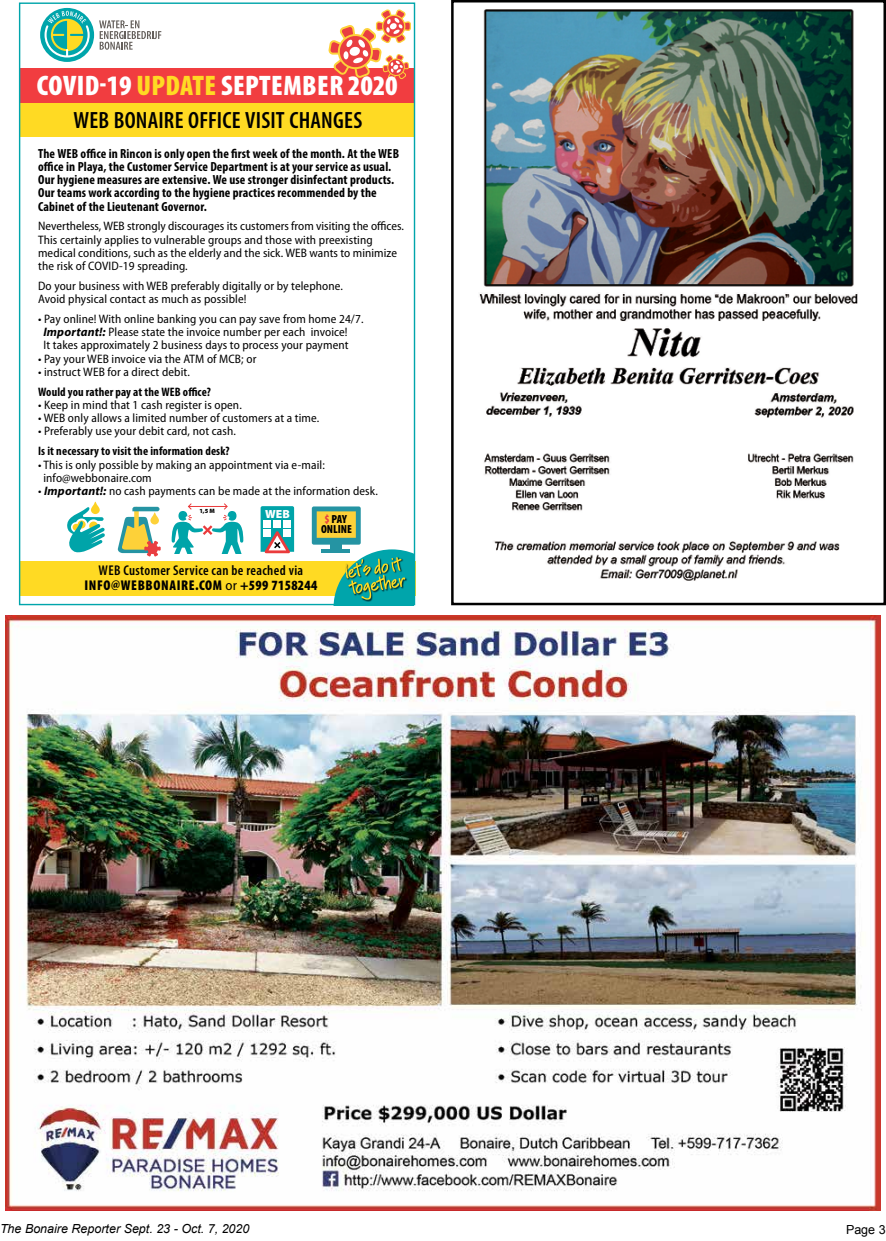
<style>
.page{position:relative;width:886px;height:1241px;background:#fff}
.page>*{position:absolute;margin:0;border:0;box-sizing:border-box;transform-origin:0 0}
.t1{font:900 condensed 28.38px "Myriad Pro";letter-spacing:.015em;color:#fff}
.t2{font:600 condensed 23.62px "Myriad Pro";letter-spacing:.01em;color:#000}
.t3{font:600 condensed 14.12px/15.1px "Myriad Pro";letter-spacing:.025em;color:#000;text-align:center}
.t4{font:700 condensed 13.25px/13.2px "Myriad Pro";letter-spacing:.01em;color:#000}
.t5{font:italic 12.5px "Arial";color:#000}
.t6{font:12.5px "Arial";color:#000}
.t7{font:semi-condensed 12.25px/13.2px "Myriad Pro";letter-spacing:.01em;color:#000}
.t8{font:700 condensed 12.25px "Myriad Pro";letter-spacing:.01em;color:#000}
.t9{font:900 11.88px "Myriad Pro";color:#fff}
.t10{font:900 condensed 11.75px/9.8px "Myriad Pro";color:#000}
.t11{font:900 6.25px "Myriad Pro";color:#000}
.s1{color:#ffda23}
.s2{font-weight:700;font-style:italic;font-stretch:normal}
.s3{color:#e93e41}
.s4{font-weight:900}
.s5{font-weight:400;font-stretch:semi-condensed}
</style>
<div class="page">
<img style="left:5px;top:615px;width:876px;height:595px">
<img style="left:479px;top:9px;width:379px;height:572px">
<div style="left:451px;top:0;width:435px;height:605px;border:2px solid #000"></div>
<div style="left:19px;top:560px;width:396px;height:35px;background:#ffda23"></div>
<div style="left:20px;top:102px;width:395px;height:35px;background:#ffda23"></div>
<div style="left:20px;top:68px;width:395px;height:34px;background:#f13d40"></div>
<svg style="left:329px;top:9px;width:82px;height:72px"></svg>
<svg style="left:67px;top:501px;width:38px;height:51px"></svg>
<svg style="left:261px;top:506px;width:33px;height:47px"></svg>
<svg style="left:117px;top:506px;width:44px;height:50px"></svg>
<svg style="left:171px;top:503px;width:73px;height:50px"></svg>
<hr style="left:189px;top:506px;width:38px;height:1px;background:#ea3b3c">
<svg style="left:99px;top:20px;width:62px;height:30px"></svg>
<svg style="left:40px;top:8px;width:54px;height:54px"></svg>
<svg style="left:45px;top:11px;width:45px;height:46px;background:#6dc299"></svg>
<svg style="left:312px;top:506px;width:102px;height:99px"></svg>
<h1 class="t1" style="left:37px;top:70px;width:362px">COVID-19 <span class="s1">UPDATE</span> SEPTEMBER 2020</h1>
<h2 class="t2" style="left:73px;top:107px;width:290px">WEB BONAIRE OFFICE VISIT CHANGES</h2>
<p class="t4" style="left:38px;top:146px;width:362px">The WEB office in Rincon is only open the first week of the month. At the WEB office in Playa, the Customer Service Department is at your service as usual.<br>Our hygiene measures are extensive. We use stronger disinfectant products.<br>Our teams work according to the hygiene practices recommended by the Cabinet of the Lieutenant Governor.</p>
<p class="t7" style="left:38px;top:219px;width:367px">Nevertheless, WEB strongly discourages its customers from visiting the offices.<br>This certainly applies to vulnerable groups and those with preexisting medical conditions, such as the elderly and the sick. WEB wants to minimize the risk of COVID-19 spreading.</p>
<p class="t7" style="left:38px;top:279px;width:306px">Do your business with WEB preferably digitally or by telephone.<br>Avoid physical contact as much as possible!</p>
<p class="t7" style="left:43px;top:312px;width:322px;text-indent:-5px">• Pay online! With online banking you can pay save from home 24/7.<br><span class="s2">Important!:</span> Please state the invoice number per each invoice!<br>It takes approximately 2 business days to process your payment</p>
<p class="t7" style="left:38px;top:352px;width:220px">• Pay your WEB invoice via the ATM of MCB; or</p>
<p class="t7" style="left:38px;top:365px;width:153px">• instruct WEB for a direct debit.</p>
<p class="t8" style="left:38px;top:384px;width:174px">Would you rather pay at the WEB office?</p>
<p class="t7" style="left:38px;top:398px;width:205px">• Keep in mind that 1 cash register is open.</p>
<p class="t7" style="left:38px;top:411px;width:283px">• WEB only allows a limited number of customers at a time.</p>
<p class="t7" style="left:38px;top:424px;width:199px">• Preferably use your debit card, not cash.</p>
<p class="t8" style="left:38px;top:443px;width:193px">Is it necessary to visit the information desk?</p>
<p class="t7" style="left:43px;top:457px;width:283px;text-indent:-5px">• This is only possible by making an appointment via e-mail: info@webbonaire.com</p>
<p class="t7" style="left:38px;top:484px;width:341px">• <span class="s2">Important!:</span> no cash payments can be made at the information desk.</p>
<p class="t11" style="left:199px;top:507px;width:17px">1,5 M</p>
<p class="t9" style="left:265px;top:507px;width:26px">WEB</p>
<p class="t10" style="left:321px;top:514px;width:33px"><span class="s3">$</span> PAY<br>ONLINE</p>
<p class="t3" style="left:84px;top:562px;width:235px">WEB Customer Service can be reached via<br><span class="s4">INFO@WEBBONAIRE.COM</span> <span class="s5">or</span> <span class="s4">+599 7158244</span></p>
<p class="t5" style="left:0;top:1220px;width:251px">The Bonaire Reporter Sept. 23 - Oct. 7, 2020</p>
<p class="t6" style="left:846px;top:1220px;width:41px">Page 3</p>
</div>
